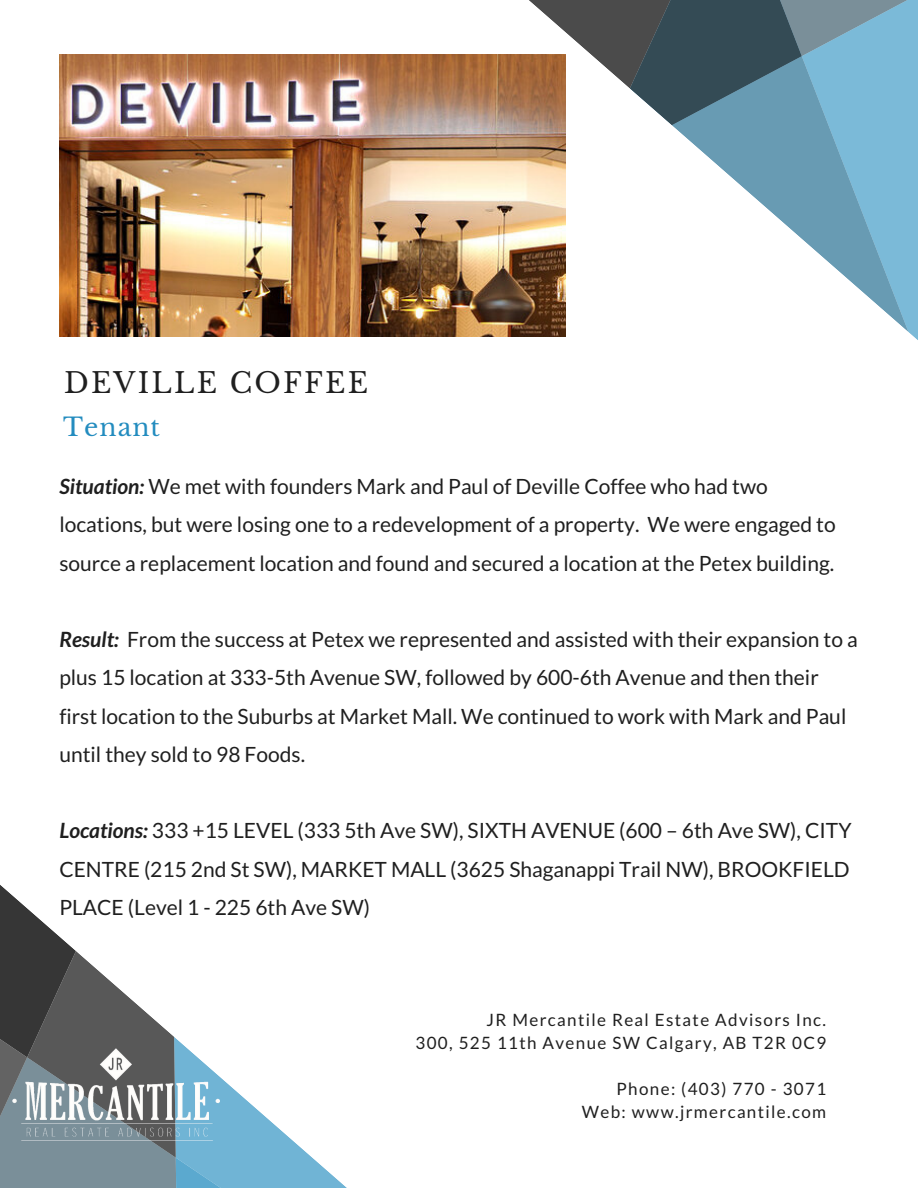
<style>
.page{position:relative;width:918px;height:1188px;background:#fff}
.page>*{position:absolute;margin:0;border:0;box-sizing:border-box;transform-origin:0 0}
.t1{font:28.05px "Libre Baskerville";letter-spacing:.08em;color:#1f1f1f}
.t2{font:24.9px "Libre Baskerville";letter-spacing:.04em;color:#238cbf}
.t3{font:21px/38.2px "Lato";color:#1f1f1f}
.t4{font:16.95px "Lato";letter-spacing:.08em;color:#1f1f1f}
.s1{font-weight:700;font-style:italic}
</style>
<div class="page">
<img style="left:59px;top:54px;width:507px;height:283px">
<svg style="left:717px;top:165px;width:31px;height:27px"></svg>
<svg style="left:748px;top:95px;width:170px;height:245px"></svg>
<svg style="left:637px;top:95px;width:226px;height:70px;fill:#689bb3"></svg>
<svg style="left:444px;top:0;width:474px;height:95px"></svg>
<svg style="left:0;top:885px;width:347px;height:303px"></svg>
<img style="left:0;top:1036px;width:234px;height:120px">
<p class="t1" style="left:64px;top:366px;width:306px">DEVILLE COFFEE</p>
<p class="t2" style="left:63px;top:411px;width:98px">Tenant</p>
<p class="t3" style="left:59px;top:467px;width:778px"><span class="s1">Situation:</span> We met with founders Mark and Paul of Deville Coffee who had two locations, but were losing one to a redevelopment of a property. We were engaged to source a replacement location and found and secured a location at the Petex building.</p>
<p class="t3" style="left:59px;top:620px;width:800px"><span class="s1">Result:</span> From the success at Petex we represented and assisted with their expansion to a plus 15 location at 333-5th Avenue SW, followed by 600-6th Avenue and then their first location to the Suburbs at Market Mall. We continued to work with Mark and Paul until they sold to 98 Foods.</p>
<p class="t3" style="left:59px;top:811px;width:794px;text-align:justify"><span class="s1">Locations:</span> 333 +15 LEVEL (333 5th Ave SW), SIXTH AVENUE (600 – 6th Ave SW), CITY CENTRE (215 2nd St SW), MARKET MALL (3625 Shaganappi Trail NW), BROOKFIELD PLACE (Level 1 - 225 6th Ave SW)</p>
<p class="t4" style="left:487px;top:1009px;width:341px">JR Mercantile Real Estate Advisors Inc.</p>
<p class="t4" style="left:416px;top:1032px;width:412px">300, 525 11th Avenue SW Calgary, AB T2R 0C9</p>
<p class="t4" style="left:617px;top:1078px;width:211px">Phone: (403) 770 - 3071</p>
<p class="t4" style="left:582px;top:1101px;width:246px">Web: www.jrmercantile.com</p>
</div>
